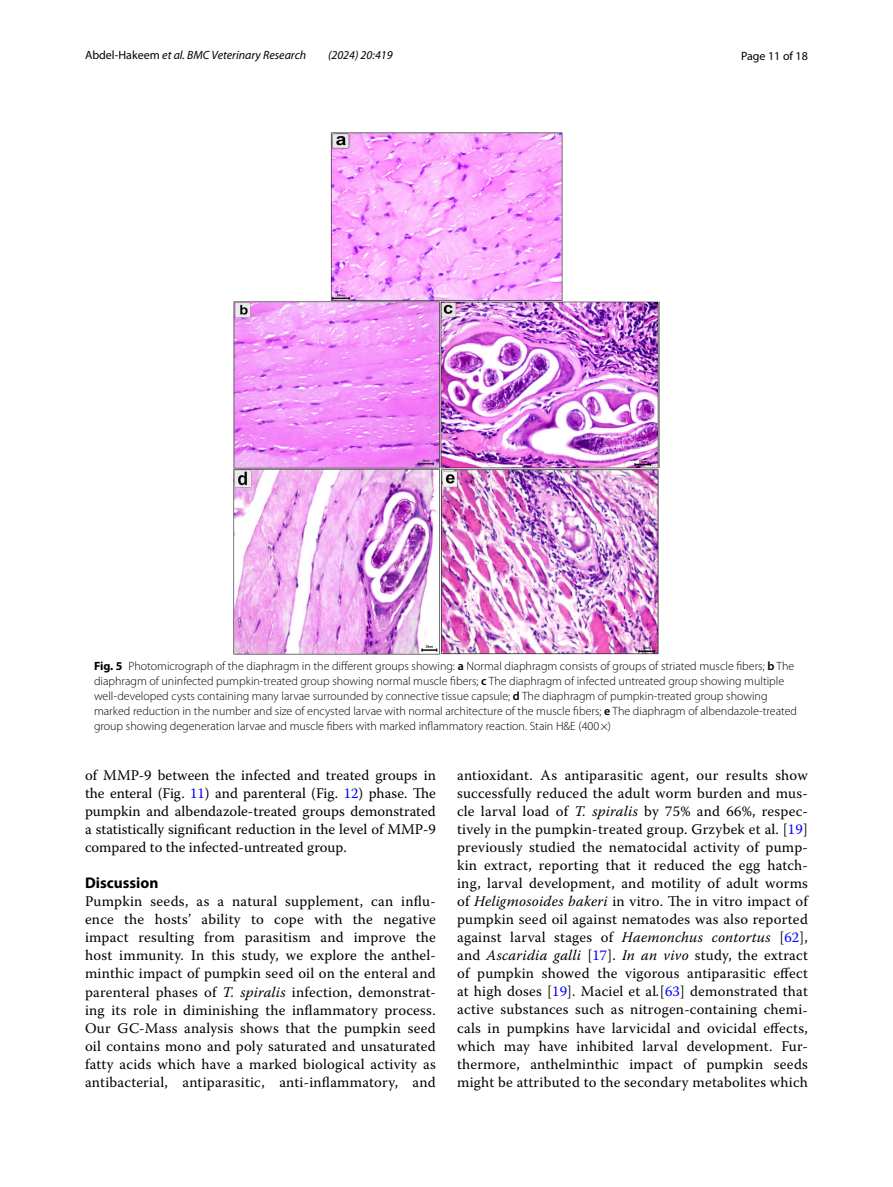
<style>
.page{position:relative;width:893px;height:1187px;background:#fff}
.page>*{position:absolute;margin:0;border:0;box-sizing:border-box;transform-origin:0 0}
.t1{font:700 15.45px "Myriad Pro";color:#000}
.t2{font:14.7px/18px "Warnock Pro";letter-spacing:.015em;color:#000;text-align:justify}
.t3{font:300 12px/15px "Myriad Pro";color:#000}
.t4{font:italic 12px "Myriad Pro";color:#000}
.t5{font:12px "Myriad Pro";color:#000}
.s1{font-style:normal}
.s2{font-weight:700}
.s3{font-weight:600}
.s4{color:#00f}
.s5{font-style:italic}
</style>
<div class="page">
<img style="left:234px;top:133px;width:425px;height:522px">
<p class="t4" style="left:85px;top:48px;width:223px"><span class="s1">Abdel‑Hakeem</span> et al. BMC Veterinary Research</p>
<p class="t4" style="left:328px;top:48px;width:66px">(2024) 20:419</p>
<p class="t5" style="left:741px;top:48px;width:68px">Page 11 of 18</p>
<p class="t3" style="left:94px;top:658px;width:705px"><span class="s2">Fig. 5</span> Photomicrograph of the diaphragm in the different groups showing: <span class="s3">a</span> Normal diaphragm consists of groups of striated muscle fibers; <span class="s3">b</span> The diaphragm of uninfected pumpkin-treated group showing normal muscle fibers; <span class="s3">c</span> The diaphragm of infected untreated group showing multiple well-developed cysts containing many larvae surrounded by connective tissue capsule; <span class="s3">d</span> The diaphragm of pumpkin-treated group showing marked reduction in the number and size of encysted larvae with normal architecture of the muscle fibers; <span class="s3">e</span> The diaphragm of albendazole-treated group showing degeneration larvae and muscle fibers with marked inflammatory reaction. Stain H&amp;E (400×)</p>
<p class="t2" style="left:85px;top:766px;width:352px">of MMP-9 between the infected and treated groups in the enteral (Fig. <span class="s4">11</span>) and parenteral (Fig. <span class="s4">12</span>) phase. The pumpkin and albendazole-treated groups demonstrated a statistically significant reduction in the level of MMP-9 compared to the infected-untreated group.</p>
<p class="t1" style="left:85px;top:873px;width:75px">Discussion</p>
<p class="t2" style="left:85px;top:892px;width:352px">Pumpkin seeds, as a natural supplement, can influ&shy;ence the hosts’ ability to cope with the negative impact resulting from parasitism and improve the host immunity. In this study, we explore the anthel&shy;minthic impact of pumpkin seed oil on the enteral and parenteral phases of <span class="s5">T. spiralis</span> infection, demonstrat&shy;ing its role in diminishing the inflammatory process.<br>Our GC-Mass analysis shows that the pumpkin seed oil contains mono and poly saturated and unsaturated fatty acids which have a marked biological activity as antibacterial, antiparasitic, anti-inflammatory, and</p>
<p class="t2" style="left:457px;top:766px;width:352px">antioxidant. As antiparasitic agent, our results show successfully reduced the adult worm burden and mus&shy;cle larval load of <span class="s5">T. spiralis</span> by 75% and 66%, respec&shy;tively in the pumpkin-treated group. Grzybek et al. [<span class="s4">19</span>] previously studied the nematocidal activity of pump&shy;kin extract, reporting that it reduced the egg hatch&shy;ing, larval development, and motility of adult worms of <span class="s5">Heligmosoides bakeri</span> in vitro. The in vitro impact of pumpkin seed oil against nematodes was also reported against larval stages of <span class="s5">Haemonchus contortus</span> [<span class="s4">62</span>], and <span class="s5">Ascaridia galli</span> [<span class="s4">17</span>]. <span class="s5">In an vivo</span> study, the extract of pumpkin showed the vigorous antiparasitic effect at high doses [<span class="s4">19</span>]. Maciel et al<span class="s5">.</span>[<span class="s4">63</span>] demonstrated that active substances such as nitrogen-containing chemi&shy;cals in pumpkins have larvicidal and ovicidal effects, which may have inhibited larval development. Fur&shy;thermore, anthelminthic impact of pumpkin seeds might be attributed to the secondary metabolites which</p>
</div>
